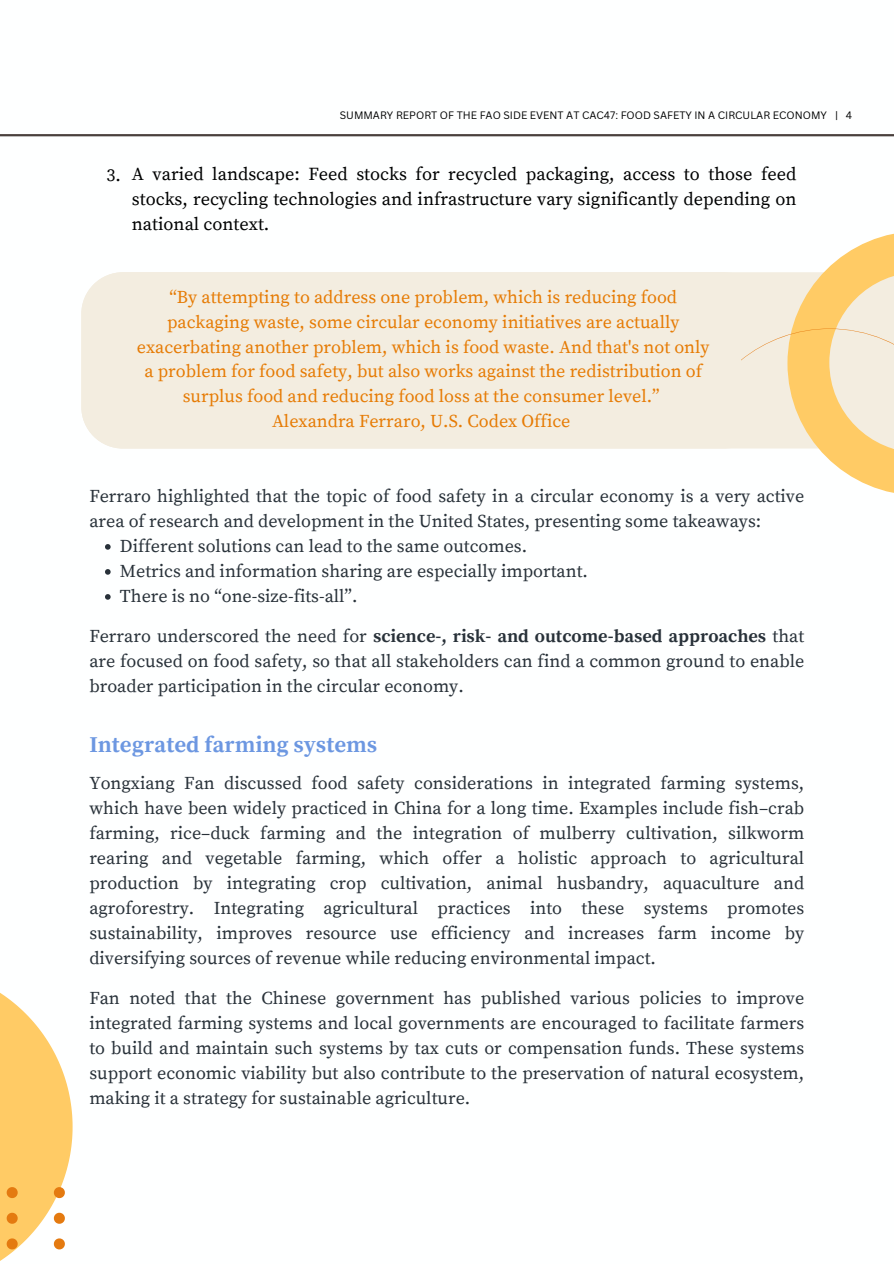
<style>
.page{position:relative;width:894px;height:1264px;background:#fff}
.page>*{position:absolute;margin:0;border:0;box-sizing:border-box;transform-origin:0 0}
.t1{font:700 22.5px "Source Serif Pro";color:#6c97e1}
.t2{font:18.15px/25px "Source Serif Pro";color:#000;text-align:justify}
.t3{font:18px/25px "Source Serif Pro";color:#283139;text-align:justify}
.t4{font:18px/24.8px "Source Serif Pro";color:#e67b04;text-align:center}
.t5{font:18px "Source Serif Pro";color:#000}
.t6{font:10.5px "Canva Sans";color:#000}
.s1{font-weight:700}
</style>
<div class="page">
<svg style="left:0;top:993px;width:72px;height:268px"></svg>
<svg style="left:105px;top:544px;width:6px;height:5px"></svg>
<svg style="left:105px;top:569px;width:6px;height:5px"></svg>
<svg style="left:105px;top:594px;width:6px;height:5px"></svg>
<div style="left:81px;top:272px;width:659px;height:176px;background:#f3ede0"></div>
<svg style="left:740px;top:234px;width:153px;height:259px"></svg>
<hr style="left:0;top:134px;width:893px;height:2px;background:#4a403d">
<p class="t6" style="left:340px;top:107px;width:513px">SUMMARY REPORT OF THE FAO SIDE EVENT AT CAC47: FOOD SAFETY IN A CIRCULAR ECONOMY | 4</p>
<h2 class="t5" style="left:106px;top:164px;width:16px">3.</h2>
<p class="t2" style="left:132px;top:162px;width:665px">A varied landscape: Feed stocks for recycled packaging, access to those feed stocks, recycling technologies and infrastructure vary significantly depending on national context.</p>
<p class="t4" style="left:137px;top:285px;width:574px">“By attempting to address one problem, which is reducing food packaging waste, some circular economy initiatives are actually exacerbating another problem, which is food waste. And that's not only a problem for food safety, but also works against the redistribution of surplus food and reducing food loss at the consumer level.”<br>Alexandra Ferraro, U.S. Codex Office</p>
<p class="t3" style="left:89px;top:484px;width:716px">Ferraro highlighted that the topic of food safety in a circular economy is a very active area of research and development in the United States, presenting some takeaways:</p>
<p class="t3" style="left:120px;top:534px;width:408px">Different solutions can lead to the same outcomes.</p>
<p class="t3" style="left:120px;top:559px;width:469px">Metrics and information sharing are especially important.</p>
<h2 class="t3" style="left:120px;top:584px;width:239px">There is no “one-size-fits-all”.</h2>
<h2 class="t3" style="left:89px;top:624px;width:716px">Ferraro underscored the need for <span class="s1">science-, risk- and outcome-based approaches</span> that are focused on food safety, so that all stakeholders can find a common ground to enable broader participation in the circular economy.</h2>
<p class="t1" style="left:89px;top:731px;width:289px">Integrated farming systems</p>
<h2 class="t3" style="left:89px;top:771px;width:716px">Yongxiang Fan discussed food safety considerations in integrated farming systems, which have been widely practiced in China for a long time. Examples include fish–crab farming, rice–duck farming and the integration of mulberry cultivation, silkworm rearing and vegetable farming, which offer a holistic approach to agricultural production by integrating crop cultivation, animal husbandry, aquaculture and agroforestry. Integrating agricultural practices into these systems promotes sustainability, improves resource use efficiency and increases farm income by diversifying sources of revenue while reducing environmental impact.</h2>
<h2 class="t3" style="left:89px;top:985px;width:716px">Fan noted that the Chinese government has published various policies to improve integrated farming systems and local governments are encouraged to facilitate farmers to build and maintain such systems by tax cuts or compensation funds. These systems support economic viability but also contribute to the preservation of natural ecosystem, making it a strategy for sustainable agriculture.</h2>
</div>
